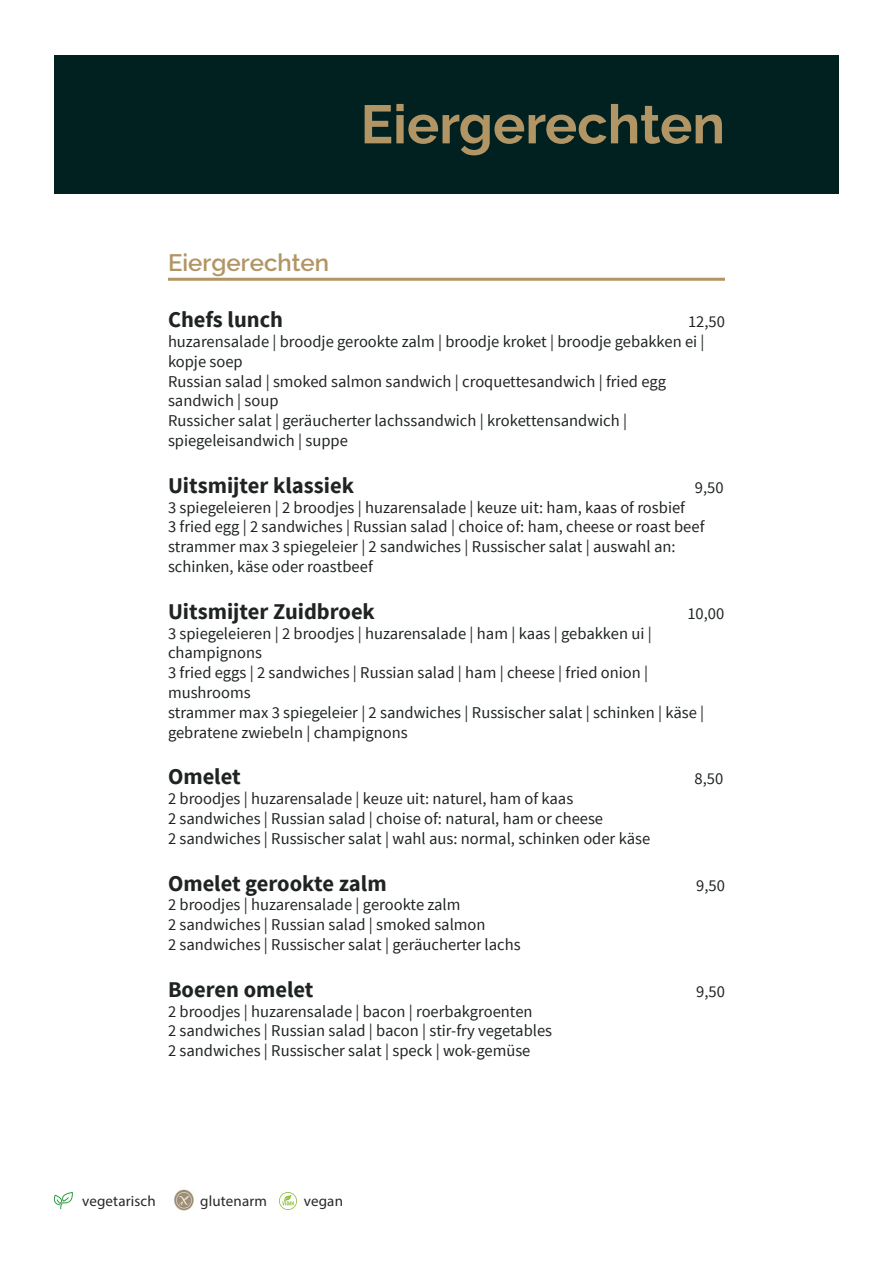
<style>
.page{position:relative;width:893px;height:1263px;background:#fff}
.page>*{position:absolute;margin:0;border:0;box-sizing:border-box;transform-origin:0 0}
.t1{font:700 54px "Raleway";color:#b29565}
.t2{font:600 24px "Raleway";color:#b29565}
.t3{font:700 22.5px "Source Sans Pro";color:#1f2423}
.t4{font:16.5px/19.8px "Source Sans Pro";color:#1f2423}
.t5{font:15px "Myriad Pro";letter-spacing:.01em;color:#292826}
</style>
<div class="page">
<div style="left:54px;top:55px;width:785px;height:138px;background:#002120"></div>
<svg style="left:53px;top:1192px;width:20px;height:17px"></svg>
<svg style="left:279px;top:1192px;width:18px;height:18px"></svg>
<svg style="left:280px;top:1193px;width:16px;height:16px"></svg>
<hr style="left:168px;top:278px;width:557px;height:3px;background:#b29565">
<img style="left:174px;top:1189px;width:20px;height:22px">
<h1 class="t1" style="left:361px;top:94px;width:366px">Eiergerechten</h1>
<h2 class="t2" style="left:168px;top:249px;width:163px">Eiergerechten</h2>
<h3 class="t3" style="left:168px;top:305px;width:117px">Chefs lunch</h3>
<p class="t4" style="left:168px;top:312px;width:558px;text-indent:520px">12,50 huzarensalade | broodje gerookte zalm | broodje kroket | broodje gebakken ei | kopje soep<br>Russian salad | smoked salmon sandwich | croquettesandwich | fried egg sandwich | soup<br>Russicher salat | geräucherter lachssandwich | krokettensandwich | spiegeleisandwich | suppe</p>
<h3 class="t3" style="left:168px;top:471px;width:188px">Uitsmijter klassiek</h3>
<p class="t4" style="left:695px;top:478px;width:30px">9,50</p>
<p class="t4" style="left:168px;top:497px;width:538px">3 spiegeleieren | 2 broodjes | huzarensalade | keuze uit: ham, kaas of rosbief<br>3 fried egg | 2 sandwiches | Russian salad | choice of: ham, cheese or roast beef strammer max 3 spiegeleier | 2 sandwiches | Russischer salat | auswahl an: schinken, käse oder roastbeef</p>
<h3 class="t3" style="left:168px;top:597px;width:208px">Uitsmijter Zuidbroek</h3>
<p class="t4" style="left:687px;top:604px;width:38px">10,00</p>
<p class="t4" style="left:168px;top:623px;width:538px">3 spiegeleieren | 2 broodjes | huzarensalade | ham | kaas | gebakken ui | champignons<br>3 fried eggs | 2 sandwiches | Russian salad | ham | cheese | fried onion | mushrooms<br>strammer max 3 spiegeleier | 2 sandwiches | Russischer salat | schinken | käse | gebratene zwiebeln | champignons</p>
<h3 class="t3" style="left:168px;top:762px;width:74px">Omelet</h3>
<p class="t4" style="left:695px;top:769px;width:30px">8,50</p>
<p class="t4" style="left:168px;top:789px;width:484px">2 broodjes | huzarensalade | keuze uit: naturel, ham of kaas<br>2 sandwiches | Russian salad | choise of: natural, ham or cheese<br>2 sandwiches | Russischer salat | wahl aus: normal, schinken oder käse</p>
<h3 class="t3" style="left:168px;top:869px;width:220px">Omelet gerookte zalm</h3>
<p class="t4" style="left:696px;top:875px;width:30px">9,50</p>
<p class="t4" style="left:168px;top:895px;width:354px">2 broodjes | huzarensalade | gerookte zalm<br>2 sandwiches | Russian salad | smoked salmon<br>2 sandwiches | Russischer salat | geräucherter lachs</p>
<h3 class="t3" style="left:168px;top:975px;width:147px">Boeren omelet</h3>
<p class="t4" style="left:696px;top:982px;width:30px">9,50</p>
<p class="t4" style="left:168px;top:1001px;width:386px">2 broodjes | huzarensalade | bacon | roerbakgroenten<br>2 sandwiches | Russian salad | bacon | stir-fry vegetables<br>2 sandwiches | Russischer salat | speck | wok-gemüse</p>
<p class="t5" style="left:82px;top:1192px;width:75px">vegetarisch</p>
<p class="t5" style="left:200px;top:1192px;width:68px">glutenarm</p>
<p class="t5" style="left:304px;top:1192px;width:41px">vegan</p>
</div>
